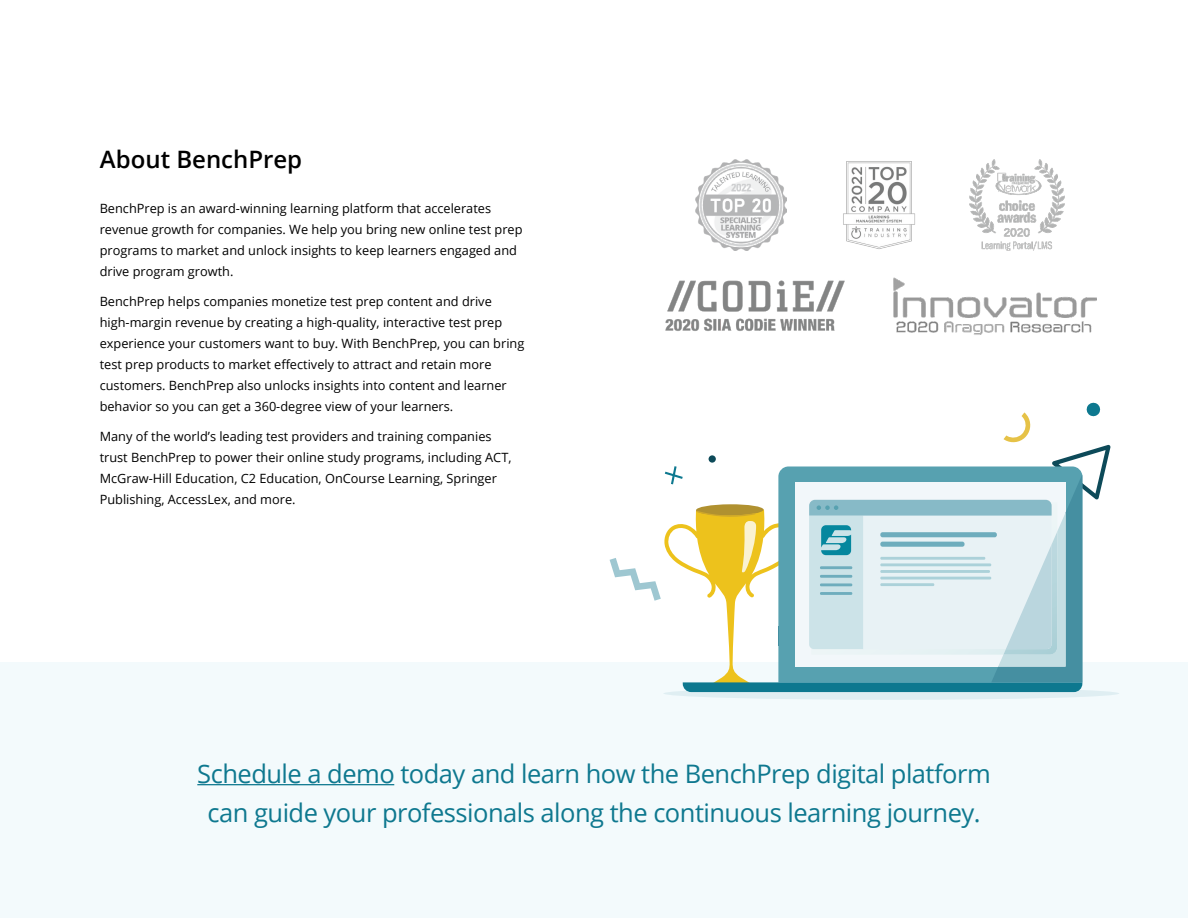
<style>
.page{position:relative;width:1188px;height:918px;background:#fff}
.page>*{position:absolute;margin:0;border:0;box-sizing:border-box;transform-origin:0 0}
.t1{font:25.5px/39px "Open Sans";letter-spacing:-.02em;color:#0e788f;text-align:center}
.t2{font:600 24px "Open Sans";color:#000}
.t3{font:12.75px/21px "Open Sans";color:#000}
</style>
<div class="page">
<div style="left:0;top:662px;width:1188px;height:256px;background:#f3fafc"></div>
<hr style="left:197px;top:784px;width:197px;height:1px;background:#0e788f">
<img style="left:665px;top:280px;width:180px;height:51px">
<img style="left:893px;top:277px;width:204px;height:58px">
<img style="left:969px;top:160px;width:95px;height:91px">
<img style="left:843px;top:161px;width:72px;height:88px">
<img style="left:696px;top:160px;width:90px;height:90px">
<svg style="left:663px;top:687px;width:456px;height:13px;background:#ddedf1"></svg>
<svg style="left:610px;top:402px;width:501px;height:290px"></svg>
<div style="left:709px;top:455px;width:7px;height:8px;background:#0d4a59;border-radius:50%"></div>
<h2 class="t2" style="left:100px;top:142px;width:204px">About BenchPrep</h2>
<p class="t3" style="left:100px;top:198px;width:424px">BenchPrep is an award-winning learning platform that accelerates revenue growth for companies. We help you bring new online test prep programs to market and unlock insights to keep learners engaged and drive program growth.</p>
<p class="t3" style="left:100px;top:291px;width:426px">BenchPrep helps companies monetize test prep content and drive high-margin revenue by creating a high-quality, interactive test prep experience your customers want to buy. With BenchPrep, you can bring test prep products to market effectively to attract and retain more customers. BenchPrep also unlocks insights into content and learner behavior so you can get a 360-degree view of your learners.</p>
<p class="t3" style="left:100px;top:426px;width:413px">Many of the world’s leading test providers and training companies trust BenchPrep to power their online study programs, including ACT, McGraw-Hill Education, C2 Education, OnCourse Learning, Springer Publishing, AccessLex, and more.</p>
<h1 class="t1" style="left:197px;top:753px;width:795px">Schedule a demo today and learn how the BenchPrep digital platform can guide your professionals along the continuous learning journey.</h1>
</div>
